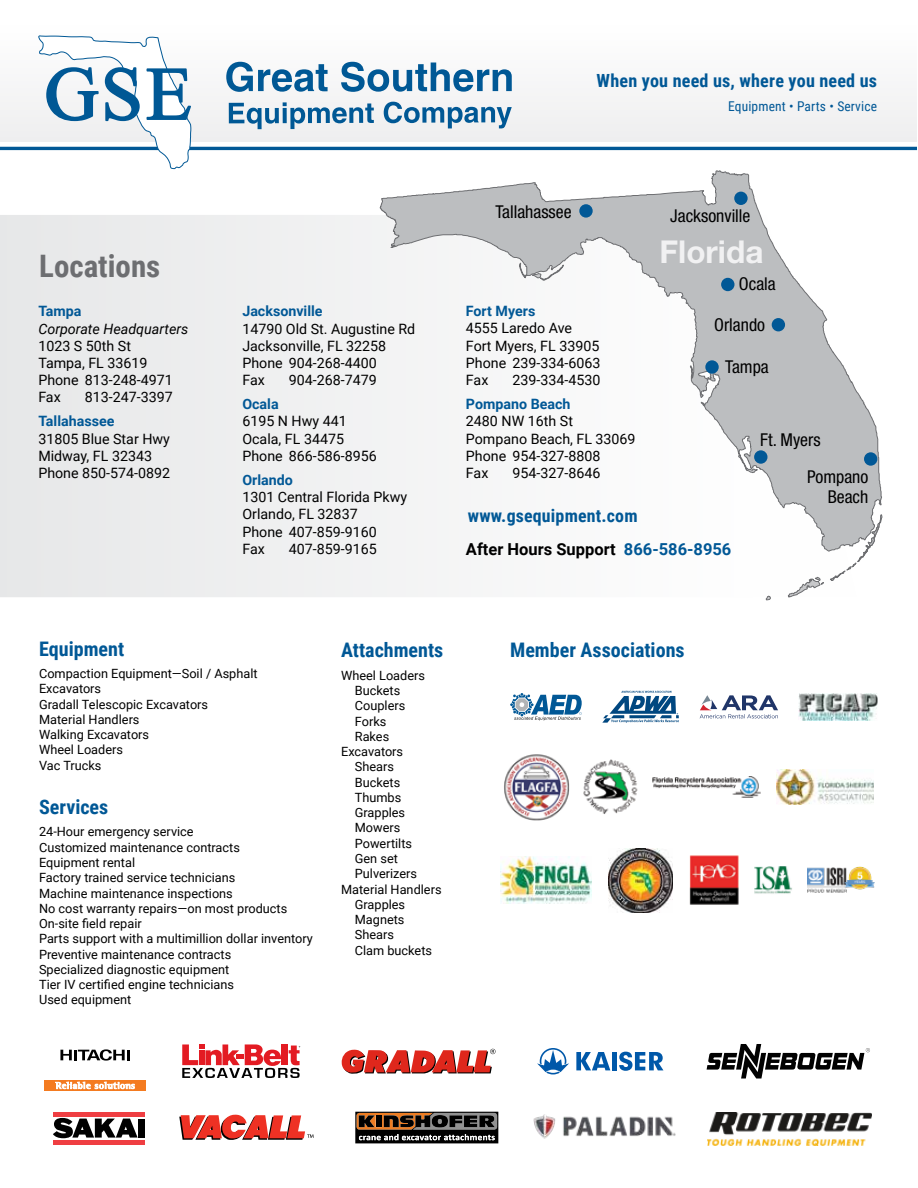
<style>
.page{position:relative;width:918px;height:1188px;background:#fff}
.page>*{position:absolute;margin:0;border:0;box-sizing:border-box;transform-origin:0 0}
.t1{font:700 31.5px "Helvetica Neue";color:#f1f1f2}
.t2{font:700 31.05px "Roboto Condensed";color:#6d6e71}
.t3{font:700 20.1px "Roboto Condensed";color:#015896}
.t4{font:700 18.15px "Roboto Condensed";letter-spacing:.01em;color:#015896}
.t5{font:700 17.85px "Roboto Condensed";letter-spacing:.01em;color:#015896}
.t6{font:condensed 17.7px/36.9px "Helvetica Neue";color:#000}
.t7{font:700 16.5px "Roboto";color:#000}
.t8{font:14.25px/17.1px "Roboto";color:#000}
.t9{font:700 14.25px "Roboto";color:#015896}
.t10{font:italic 14.25px "Roboto";color:#000}
.t11{font:13.5px "Roboto Condensed";letter-spacing:.01em;color:#015896}
.t12{font:12.75px/15.3px "Roboto";color:#000}
.s1{color:#015896}
</style>
<div class="page">
<svg style="left:510px;top:693px;width:72px;height:28px"></svg>
<svg style="left:602px;top:691px;width:77px;height:32px"></svg>
<img style="left:608px;top:848px;width:64px;height:64px">
<img style="left:583px;top:759px;width:55px;height:55px">
<img style="left:652px;top:776px;width:109px;height:22px">
<hr style="left:0;top:147px;width:917px;height:3px;background:#015896">
<div style="left:0;top:26px;width:917px;height:116px;background:#f7f7f7"></div>
<div style="left:0;top:215px;width:449px;height:382px;background:#ecedee"></div>
<svg style="left:380px;top:170px;width:502px;height:382px"></svg>
<svg style="left:765px;top:595px;width:6px;height:5px"></svg>
<svg style="left:787px;top:514px;width:96px;height:84px"></svg>
<svg style="left:738px;top:454px;width:20px;height:20px"></svg>
<svg style="left:689px;top:364px;width:5px;height:12px"></svg>
<svg style="left:530px;top:261px;width:34px;height:20px"></svg>
<div style="left:705px;top:360px;width:14px;height:14px;background:#015896;border-radius:50%"></div>
<div style="left:721px;top:278px;width:14px;height:13px;background:#015896;border-radius:50%"></div>
<div style="left:864px;top:452px;width:13px;height:14px;background:#015896;border-radius:50%"></div>
<div style="left:754px;top:450px;width:14px;height:14px;background:#015896;border-radius:50%"></div>
<div style="left:772px;top:318px;width:13px;height:13px;background:#015896;border-radius:50%"></div>
<div style="left:734px;top:192px;width:14px;height:13px;background:#015896;border-radius:50%"></div>
<div style="left:579px;top:204px;width:14px;height:14px;background:#015896;border-radius:50%"></div>
<svg style="left:38px;top:35px;width:154px;height:134px"></svg>
<svg style="left:226px;top:62px;width:102px;height:30px"></svg>
<svg style="left:341px;top:62px;width:171px;height:30px"></svg>
<svg style="left:229px;top:102px;width:145px;height:27px"></svg>
<svg style="left:384px;top:102px;width:128px;height:26px"></svg>
<div style="left:138px;top:1119px;width:7px;height:19px;background:#000"></div>
<svg style="left:53px;top:1118px;width:85px;height:20px"></svg>
<div style="left:53px;top:1140px;width:92px;height:5px;background:#ef3e42"></div>
<div style="left:53px;top:1112px;width:92px;height:5px;background:#ef3e42"></div>
<svg style="left:179px;top:1115px;width:135px;height:25px"></svg>
<img style="left:707px;top:1113px;width:165px;height:33px">
<img style="left:533px;top:1114px;width:143px;height:25px">
<svg style="left:355px;top:1112px;width:143px;height:31px;background:#493d33"></svg>
<svg style="left:537px;top:1048px;width:32px;height:27px"></svg>
<svg style="left:576px;top:1052px;width:34px;height:18px"></svg>
<div style="left:612px;top:1052px;width:5px;height:18px;background:#0058a9"></div>
<svg style="left:619px;top:1052px;width:44px;height:19px"></svg>
<svg style="left:182px;top:1044px;width:118px;height:34px"></svg>
<svg style="left:342px;top:1049px;width:154px;height:25px"></svg>
<svg style="left:707px;top:1044px;width:163px;height:35px"></svg>
<svg style="left:60px;top:1049px;width:70px;height:12px"></svg>
<svg style="left:44px;top:1080px;width:102px;height:11px"></svg>
<svg style="left:55px;top:1082px;width:80px;height:7px"></svg>
<img style="left:777px;top:769px;width:97px;height:36px">
<img style="left:689px;top:855px;width:50px;height:50px">
<img style="left:504px;top:754px;width:66px;height:67px">
<img style="left:754px;top:866px;width:38px;height:28px">
<svg style="left:700px;top:695px;width:78px;height:23px"></svg>
<img style="left:807px;top:866px;width:67px;height:27px">
<img style="left:501px;top:856px;width:90px;height:48px">
<img style="left:799px;top:693px;width:78px;height:27px">
<h3 class="t4" style="left:597px;top:68px;width:282px">When you need us, where you need us</h3>
<p class="t11" style="left:728px;top:97px;width:151px">Equipment • Parts • Service</p>
<h2 class="t2" style="left:39px;top:245px;width:123px">Locations</h2>
<p class="t9" style="left:38px;top:301px;width:45px">Tampa</p>
<p class="t10" style="left:38px;top:318px;width:152px">Corporate Headquarters</p>
<p class="t8" style="left:38px;top:336px;width:136px">1023 S 50th St<br>Tampa, FL 33619<br>Phone 813-248-4971<br>Fax</p>
<p class="t8" style="left:85px;top:388px;width:89px">813-247-3397</p>
<p class="t9" style="left:38px;top:411px;width:78px">Tallahassee</p>
<p class="t8" style="left:38px;top:429px;width:133px">31805 Blue Star Hwy<br>Midway, FL 32343<br>Phone 850-574-0892</p>
<p class="t9" style="left:242px;top:301px;width:82px">Jacksonville</p>
<p class="t8" style="left:242px;top:319px;width:174px">14790 Old St. Augustine Rd<br>Jacksonville, FL 32258<br>Phone 904-268-4400<br>Fax</p>
<p class="t8" style="left:289px;top:371px;width:89px">904-268-7479</p>
<p class="t9" style="left:242px;top:394px;width:38px">Ocala</p>
<p class="t8" style="left:242px;top:412px;width:136px">6195 N Hwy 441<br>Ocala, FL 34475<br>Phone 866-586-8956</p>
<p class="t9" style="left:242px;top:470px;width:52px">Orlando</p>
<p class="t8" style="left:242px;top:488px;width:166px">1301 Central Florida Pkwy<br>Orlando, FL 32837<br>Phone 407-859-9160<br>Fax</p>
<p class="t8" style="left:289px;top:540px;width:89px">407-859-9165</p>
<h3 class="t6" style="left:495px;top:193px;width:78px">Tallahassee</h3>
<h3 class="t6" style="left:670px;top:198px;width:82px">Jacksonville</h3>
<h1 class="t1" style="left:660px;top:232px;width:105px">Florida</h1>
<h3 class="t6" style="left:739px;top:265px;width:38px">Ocala</h3>
<p class="t9" style="left:466px;top:301px;width:71px">Fort Myers</p>
<p class="t8" style="left:466px;top:319px;width:136px">4555 Laredo Ave<br>Fort Myers, FL 33905<br>Phone 239-334-6063<br>Fax</p>
<h3 class="t6" style="left:714px;top:306px;width:52px">Orlando</h3>
<h3 class="t6" style="left:725px;top:348px;width:45px">Tampa</h3>
<p class="t8" style="left:512px;top:371px;width:89px">239-334-4530</p>
<p class="t9" style="left:466px;top:394px;width:106px">Pompano Beach</p>
<p class="t8" style="left:466px;top:412px;width:171px">2480 NW 16th St<br>Pompano Beach, FL 33069<br>Phone 954-327-8808<br>Fax</p>
<h3 class="t6" style="left:807px;top:421px;width:63px;text-indent:-47px">Ft. Myers<br>Pompano</h3>
<h3 class="t6" style="left:828px;top:478px;width:42px">Beach</h3>
<p class="t8" style="left:512px;top:464px;width:89px">954-327-8646</p>
<h3 class="t5" style="left:468px;top:503px;width:171px">www.gsequipment.com</h3>
<p class="t7" style="left:466px;top:538px;width:267px">After Hours Support <span class="s1">866-586-8956</span></p>
<h3 class="t3" style="left:39px;top:634px;width:87px">Equipment</h3>
<p class="t12" style="left:39px;top:665px;width:220px">Compaction Equipment—Soil / Asphalt<br>Excavators<br>Gradall Telescopic Excavators<br>Material Handlers<br>Walking Excavators<br>Wheel Loaders<br>Vac Trucks</p>
<h3 class="t3" style="left:39px;top:793px;width:71px">Services</h3>
<p class="t12" style="left:39px;top:824px;width:275px">24-Hour emergency service<br>Customized maintenance contracts<br>Equipment rental<br>Factory trained service technicians<br>Machine maintenance inspections<br>No cost warranty repairs—on most products<br>On-site field repair<br>Parts support with a multimillion dollar inventory<br>Preventive maintenance contracts<br>Specialized diagnostic equipment<br>Tier IV certified engine technicians<br>Used equipment</p>
<h3 class="t3" style="left:341px;top:636px;width:104px">Attachments</h3>
<p class="t12" style="left:341px;top:667px;width:85px">Wheel Loaders</p>
<p class="t12" style="left:355px;top:682px;width:47px">Buckets</p>
<p class="t12" style="left:355px;top:698px;width:52px">Couplers</p>
<p class="t12" style="left:355px;top:713px;width:33px">Forks</p>
<p class="t12" style="left:355px;top:728px;width:36px">Rakes</p>
<p class="t12" style="left:341px;top:743px;width:64px">Excavators</p>
<p class="t12" style="left:355px;top:759px;width:41px">Shears</p>
<p class="t12" style="left:355px;top:774px;width:47px">Buckets</p>
<p class="t12" style="left:355px;top:789px;width:48px">Thumbs</p>
<p class="t12" style="left:355px;top:805px;width:52px">Grapples</p>
<p class="t12" style="left:355px;top:820px;width:47px">Mowers</p>
<p class="t12" style="left:355px;top:835px;width:59px">Powertilts</p>
<p class="t12" style="left:355px;top:850px;width:45px">Gen set</p>
<p class="t12" style="left:355px;top:866px;width:64px">Pulverizers</p>
<p class="t12" style="left:341px;top:881px;width:102px">Material Handlers</p>
<p class="t12" style="left:355px;top:896px;width:52px">Grapples</p>
<p class="t12" style="left:355px;top:912px;width:51px">Magnets</p>
<p class="t12" style="left:355px;top:927px;width:41px">Shears</p>
<p class="t12" style="left:355px;top:942px;width:79px">Clam buckets</p>
<h3 class="t3" style="left:510px;top:636px;width:176px">Member Associations</h3>
</div>
